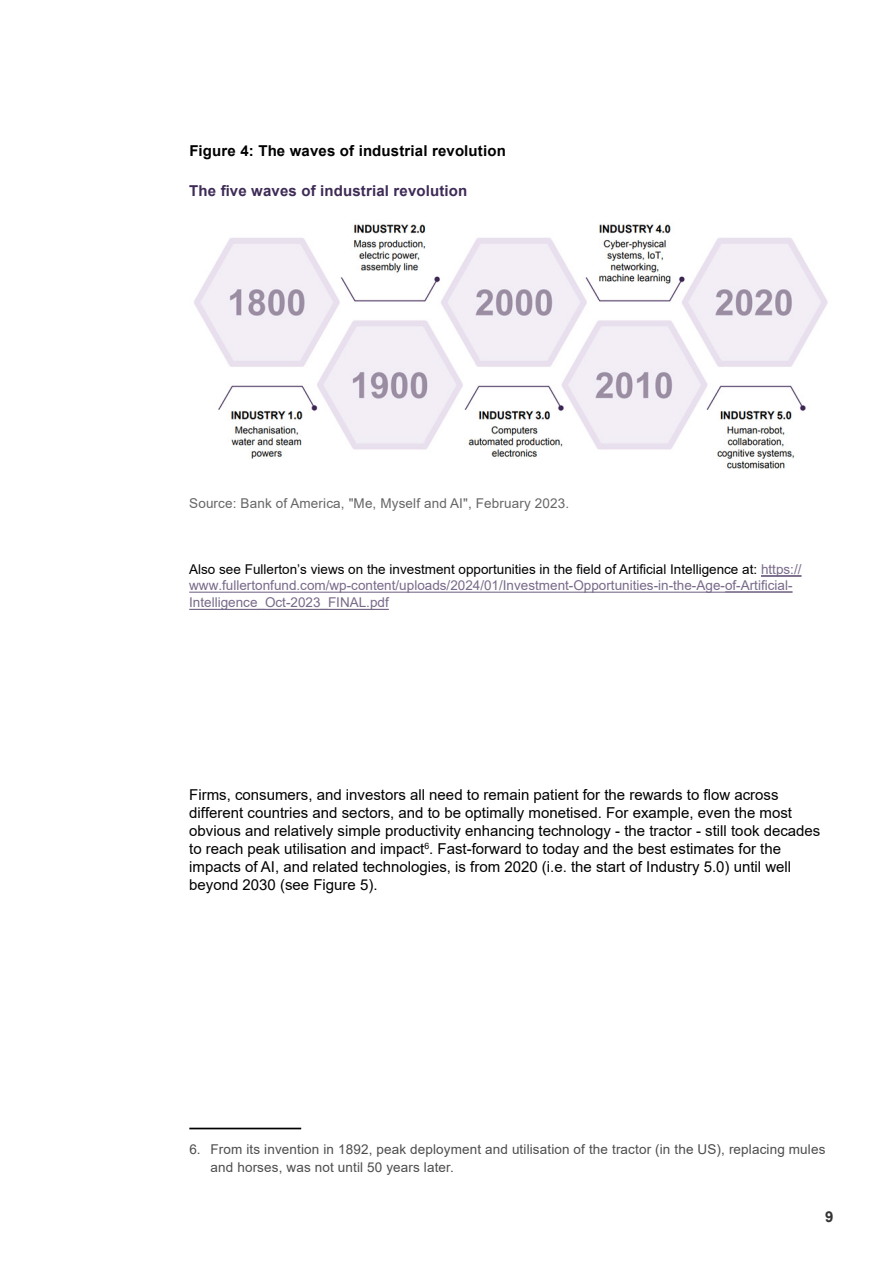
<style>
.page{position:relative;width:893px;height:1263px;background:#fff}
.page>*{position:absolute;margin:0;border:0;box-sizing:border-box;transform-origin:0 0}
.t1{font:15px/18px "Arial";color:#000}
.t2{font:700 15px "Arial";letter-spacing:.01em;color:#000}
.t3{font:700 15px "Arial";letter-spacing:.01em;color:#3e2b56}
.t4{font:700 15px "Arial";color:#333}
.t5{font:13.5px/16.8px "Arial";color:#786a89}
.t6{font:13.5px/18px "Arial";letter-spacing:.01em;color:#4d4d4d}
.t7{font:13.5px "Arial";letter-spacing:.01em;color:#666}
.s1{color:#000}
</style>
<div class="page">
<img style="left:194px;top:224px;width:634px;height:245px">
<hr style="left:189px;top:609px;width:200px;height:1px;background:#786a89">
<hr style="left:725px;top:592px;width:68px;height:1px;background:#786a89">
<hr style="left:189px;top:592px;width:536px;height:1px;background:#786a89">
<hr style="left:761px;top:576px;width:40px;height:1px;background:#786a89">
<hr style="left:189px;top:1128px;width:112px;height:1px;background:#000">
<p class="t2" style="left:189px;top:140px;width:318px">Figure 4: The waves of industrial revolution</p>
<p class="t3" style="left:189px;top:181px;width:280px">The five waves of industrial revolution</p>
<p class="t7" style="left:189px;top:494px;width:381px">Source: Bank of America, "Me, Myself and AI", February 2023.</p>
<p class="t5" style="left:189px;top:560px;width:614px"><span class="s1">Also see Fullerton’s views on the investment opportunities in the field of Artificial Intelligence at:</span> https:// www.fullertonfund.com/wp-content/uploads/2024/01/Investment-Opportunities-in-the-Age-of-Artificial-<br>Intelligence_Oct-2023_FINAL.pdf</p>
<p class="t1" style="left:189px;top:786px;width:633px">Firms, consumers, and investors all need to remain patient for the rewards to flow across different countries and sectors, and to be optimally monetised. For example, even the most obvious and relatively simple productivity enhancing technology - the tractor - still took decades to reach peak utilisation and impact<sup>6</sup>. Fast-forward to today and the best estimates for the impacts of AI, and related technologies, is from 2020 (i.e. the start of Industry 5.0) until well beyond 2030 (see Figure 5).</p>
<p class="t6" style="left:211px;top:1140px;width:616px;text-indent:-21px">6. From its invention in 1892, peak deployment and utilisation of the tractor (in the US), replacing mules and horses, was not until 50 years later.</p>
<p class="t4" style="left:825px;top:1206px;width:10px">9</p>
</div>
